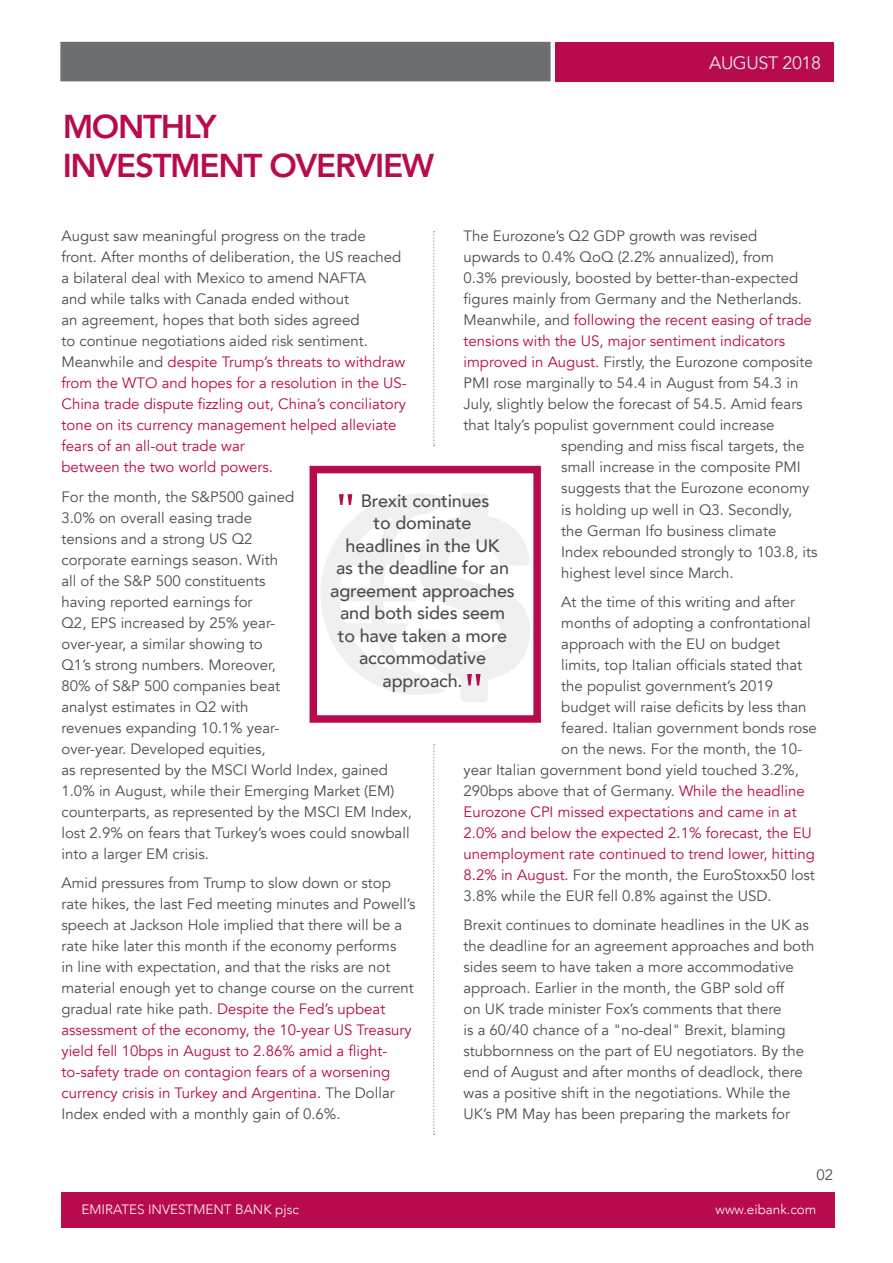
<style>
.page{position:relative;width:893px;height:1263px;background:#fff}
.page>*{position:absolute;margin:0;border:0;box-sizing:border-box;transform-origin:0 0}
.t1{font:800 33px/39.6px "Avenir";letter-spacing:-.04em;color:#b80b4d}
.t2{font:500 18px/22.5px "Avenir";letter-spacing:-.01em;color:#4d4d4f;text-align:center}
.t3{font:18px "Avenir";letter-spacing:-.025em;color:#e6e7e8}
.t4{font:15px/21px "Avenir";color:#4d4d4f}
.t5{font:15px "Avenir";color:#b80b4d}
.t6{font:300 13.5px "Avenir";color:#fff}
.s1{color:#b80b4d}
.s2{color:#4d4d4f}
</style>
<div class="page">
<div style="left:310px;top:466px;width:231px;height:257px;border:8px solid #b80b4d"></div>
<svg style="left:433px;top:744px;width:2px;height:391px"></svg>
<div style="left:556px;top:42px;width:278px;height:39px;background:#b80b4d"></div>
<div style="left:60px;top:42px;width:491px;height:39px;background:#6d6e71"></div>
<div style="left:61px;top:1192px;width:774px;height:35px;background:#b80b4d"></div>
<svg style="left:314px;top:492px;width:216px;height:210px"></svg>
<svg style="left:433px;top:231px;width:2px;height:215px"></svg>
<h1 class="t1" style="left:63px;top:106px;width:373px">MONTHLY<br>INVESTMENT OVERVIEW</h1>
<p class="t3" style="left:709px;top:52px;width:113px">AUGUST 2018</p>
<p class="t4" style="left:61px;top:226px;width:347px">August saw meaningful progress on the trade<br>front. After months of deliberation, the US reached a bilateral deal with Mexico to amend NAFTA<br>and while talks with Canada ended without<br>an agreement, hopes that both sides agreed<br>to continue negotiations aided risk sentiment.<br>Meanwhile and <span class="s1">despite Trump’s threats to withdraw from the WTO and hopes for a resolution in the US-China trade dispute fizzling out, China’s conciliatory tone on its currency management helped alleviate fears of an all-out trade war<br>between the two world powers.</span></p>
<p class="t4" style="left:61px;top:486px;width:352px">For the month, the S&amp;P500 gained<br>3.0% on overall easing trade<br>tensions and a strong US Q2<br>corporate earnings season. With<br>all of the S&amp;P 500 constituents<br>having reported earnings for<br>Q2, EPS increased by 25% year-<br>over-year, a similar showing to<br>Q1’s strong numbers. Moreover,<br>80% of S&amp;P 500 companies beat<br>analyst estimates in Q2 with<br>revenues expanding 10.1% year-<br>over-year. Developed equities,<br>as represented by the MSCI World Index, gained 1.0% in August, while their Emerging Market (EM) counterparts, as represented by the MSCI EM Index, lost 2.9% on fears that Turkey’s woes could snowball into a larger EM crisis.</p>
<p class="t4" style="left:61px;top:872px;width:355px">Amid pressures from Trump to slow down or stop rate hikes, the last Fed meeting minutes and Powell’s speech at Jackson Hole implied that there will be a rate hike later this month if the economy performs<br>in line with expectation, and that the risks are not material enough yet to change course on the current gradual rate hike path. <span class="s1">Despite the Fed’s upbeat assessment of the economy, the 10-year US Treasury yield fell 10bps in August to 2.86% amid a flight&shy;to-safety trade on contagion fears of a worsening currency crisis in Turkey and Argentina.</span> The Dollar Index ended with a monthly gain of 0.6%.</p>
<p class="t4" style="left:463px;top:226px;width:295px">The Eurozone’s Q2 GDP growth was revised</p>
<p class="t4" style="left:463px;top:247px;width:312px">upwards to 0.4% QoQ (2.2% annualized), from</p>
<p class="t4" style="left:463px;top:268px;width:336px">0.3% previously, boosted by better-than-expected</p>
<p class="t4" style="left:463px;top:289px;width:340px">figures mainly from Germany and the Netherlands.</p>
<p class="t5" style="left:463px;top:311px;width:350px"><span class="s2">Meanwhile, and</span> following the recent easing of trade</p>
<p class="t5" style="left:463px;top:332px;width:323px">tensions with the US, major sentiment indicators</p>
<p class="t4" style="left:463px;top:352px;width:351px"><span class="s1">improved in August.</span> Firstly, the Eurozone composite</p>
<p class="t4" style="left:463px;top:373px;width:336px">PMI rose marginally to 54.4 in August from 54.3 in</p>
<p class="t4" style="left:463px;top:394px;width:341px">July, slightly below the forecast of 54.5. Amid fears</p>
<p class="t4" style="left:463px;top:415px;width:312px">that Italy’s populist government could increase</p>
<p class="t4" style="left:561px;top:436px;width:245px">spending and miss fiscal targets, the</p>
<p class="t4" style="left:561px;top:457px;width:241px">small increase in the composite PMI</p>
<p class="t4" style="left:561px;top:478px;width:250px">suggests that the Eurozone economy</p>
<p class="t4" style="left:561px;top:499px;width:232px">is holding up well in Q3. Secondly,</p>
<p class="t4" style="left:561px;top:520px;width:217px">the German Ifo business climate</p>
<p class="t4" style="left:561px;top:541px;width:258px">Index rebounded strongly to 103.8, its</p>
<p class="t4" style="left:561px;top:562px;width:174px">highest level since March.</p>
<p class="t4" style="left:561px;top:591px;width:235px">At the time of this writing and after</p>
<p class="t4" style="left:561px;top:612px;width:251px">months of adopting a confrontational</p>
<p class="t4" style="left:561px;top:633px;width:220px">approach with the EU on budget</p>
<p class="t4" style="left:561px;top:654px;width:242px">limits, top Italian officials stated that</p>
<p class="t4" style="left:561px;top:675px;width:213px">the populist government’s 2019</p>
<p class="t4" style="left:561px;top:696px;width:247px">budget will raise deficits by less than</p>
<p class="t4" style="left:561px;top:717px;width:257px">feared. Italian government bonds rose</p>
<p class="t4" style="left:561px;top:738px;width:242px">on the news. For the month, the 10-</p>
<p class="t4" style="left:463px;top:759px;width:337px">year Italian government bond yield touched 3.2%,</p>
<p class="t4" style="left:463px;top:780px;width:343px">290bps above that of Germany. <span class="s1">While the headline</span></p>
<p class="t5" style="left:463px;top:802px;width:335px">Eurozone CPI missed expectations and came in at</p>
<p class="t5" style="left:463px;top:823px;width:350px">2.0% and below the expected 2.1% forecast, the EU</p>
<p class="t5" style="left:463px;top:844px;width:353px">unemployment rate continued to trend lower, hitting</p>
<p class="t4" style="left:463px;top:864px;width:353px"><span class="s1">8.2% in August.</span> For the month, the EuroStoxx50 lost</p>
<p class="t4" style="left:463px;top:885px;width:310px">3.8% while the EUR fell 0.8% against the USD.</p>
<p class="t4" style="left:463px;top:914px;width:352px">Brexit continues to dominate headlines in the UK as the deadline for an agreement approaches and both sides seem to have taken a more accommodative approach. Earlier in the month, the GBP sold off<br>on UK trade minister Fox’s comments that there<br>is a 60/40 chance of a "no-deal" Brexit, blaming stubbornness on the part of EU negotiators. By the end of August and after months of deadlock, there was a positive shift in the negotiations. While the UK’s PM May has been preparing the markets for</p>
<p class="t2" style="left:330px;top:488px;width:186px">Brexit continues<br>to dominate<br>headlines in the UK<br>as the deadline for an agreement approaches and both sides seem to have taken a more accommodative approach.</p>
<p class="t4" style="left:816px;top:1165px;width:18px">02</p>
<p class="t6" style="left:81px;top:1201px;width:219px">EMIRATES INVESTMENT BANK pjsc</p>
<p class="t6" style="left:716px;top:1201px;width:102px">www.eibank.com</p>
</div>
